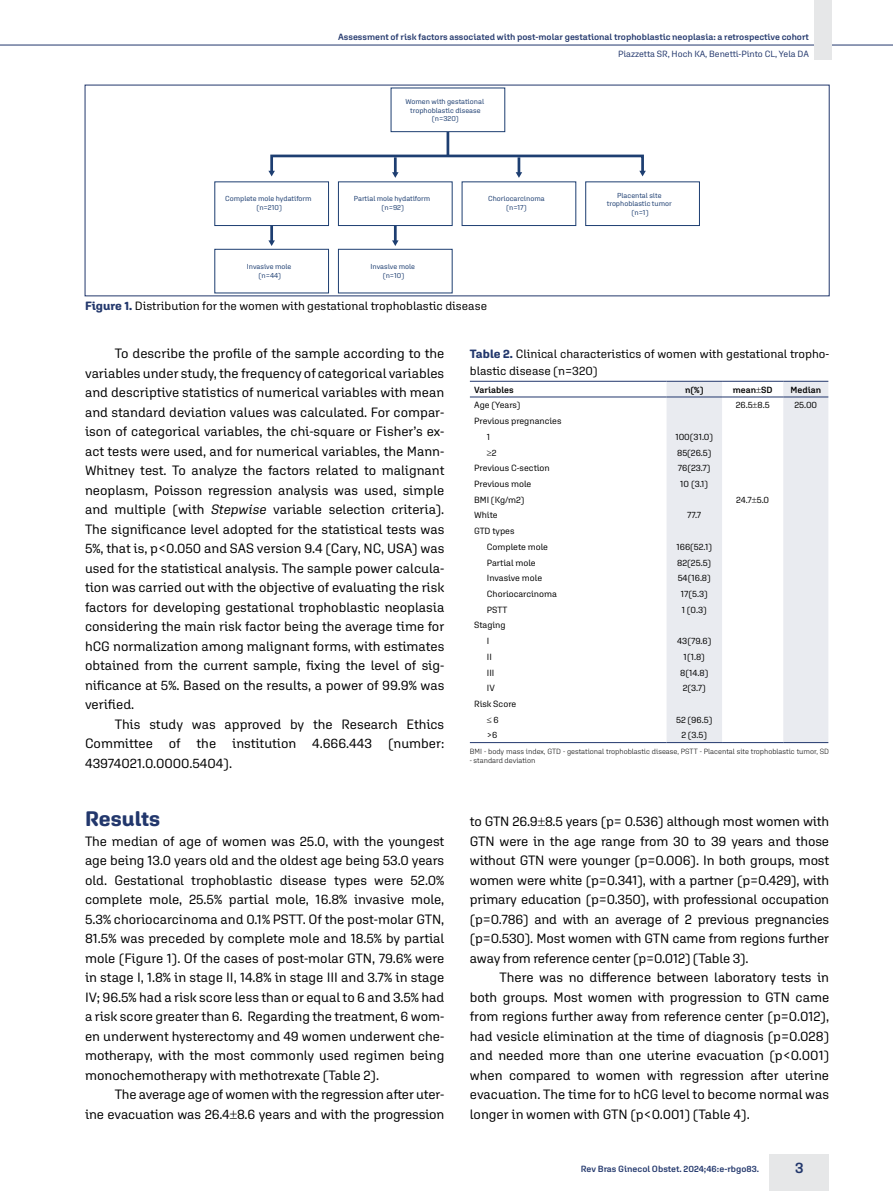
<style>
.page{position:relative;width:893px;height:1191px;background:#fff}
.page>*{position:absolute;margin:0;border:0;box-sizing:border-box;transform-origin:0 0}
.t1{font:700 21px "Aglet Sans";color:#22376c}
.t2{font:600 15px "Aglet Sans";color:#22376c}
.t3{font:13.5px/19.5px "Aglet Sans";letter-spacing:-.005em;color:#000;text-align:justify}
.t4{font:12px/16.5px "Aglet Sans";color:#000}
.t5{font:9px/15.8px "Aglet Sans";color:#000}
.t6{font:600 9px "Aglet Sans";color:#22376c}
.t7{font:9px "Aglet Sans";color:#22376c}
.t8{font:600 9px "Aglet Sans";color:#000}
.t9{font:300 7.5px "Aglet Sans";color:#000}
.t10{font:7.2px/8.7px "Aglet Sans";color:#1d3e71;text-align:center}
.s1{font-weight:700;color:#22376c}
.s2{font-style:italic}
</style>
<div class="page">
<div style="left:770px;top:1154px;width:59px;height:37px;background:#e6e7e8"></div>
<hr style="left:0;top:45px;width:893px;height:1px;background:#22376c">
<div style="left:814px;top:0;width:18px;height:60px;background:#e6e7e8"></div>
<hr style="left:447px;top:122px;width:2px;height:34px;background:#1d3e71">
<hr style="left:270px;top:205px;width:3px;height:36px;background:#1d3e71">
<svg style="left:268px;top:240px;width:7px;height:6px"></svg>
<hr style="left:394px;top:205px;width:3px;height:36px;background:#1d3e71">
<svg style="left:392px;top:240px;width:7px;height:6px"></svg>
<hr style="left:394px;top:157px;width:3px;height:16px;background:#1d3e71">
<svg style="left:392px;top:173px;width:6px;height:5px"></svg>
<svg style="left:516px;top:159px;width:6px;height:19px"></svg>
<div style="left:270px;top:155px;width:374px;height:18px;border:3px solid #1d3e71"></div>
<svg style="left:268px;top:171px;width:7px;height:5px"></svg>
<svg style="left:639px;top:171px;width:7px;height:5px"></svg>
<div style="left:391px;top:88px;width:114px;height:44px;background:#fff"></div>
<div style="left:391px;top:88px;width:114px;height:44px;border:1px solid #1d3e71"></div>
<div style="left:215px;top:182px;width:114px;height:43px;background:#fff"></div>
<div style="left:215px;top:182px;width:114px;height:44px;border:1px solid #1d3e71"></div>
<div style="left:338px;top:182px;width:114px;height:43px;background:#fff"></div>
<div style="left:338px;top:182px;width:114px;height:44px;border:1px solid #1d3e71"></div>
<div style="left:215px;top:249px;width:114px;height:44px;border:1px solid #1d3e71"></div>
<div style="left:338px;top:249px;width:114px;height:44px;border:1px solid #1d3e71"></div>
<div style="left:462px;top:182px;width:114px;height:44px;border:1px solid #1d3e71"></div>
<div style="left:585px;top:182px;width:115px;height:44px;border:1px solid #1d3e71"></div>
<svg style="left:666px;top:382px;width:162px;height:360px;fill:#e9ebf0"></svg>
<hr style="left:470px;top:381px;width:196px;height:1px;background:#22376c">
<hr style="left:666px;top:381px;width:56px;height:1px;background:#22376c">
<hr style="left:722px;top:381px;width:61px;height:1px;background:#22376c">
<hr style="left:783px;top:381px;width:45px;height:1px;background:#22376c">
<hr style="left:470px;top:396px;width:196px;height:1px;background:#22376c">
<hr style="left:666px;top:396px;width:56px;height:1px;background:#22376c">
<hr style="left:722px;top:396px;width:61px;height:1px;background:#22376c">
<hr style="left:783px;top:396px;width:45px;height:1px;background:#22376c">
<hr style="left:470px;top:742px;width:196px;height:1px;background:#22376c">
<hr style="left:666px;top:742px;width:56px;height:1px;background:#22376c">
<hr style="left:722px;top:742px;width:61px;height:1px;background:#22376c">
<hr style="left:783px;top:742px;width:45px;height:1px;background:#22376c">
<svg style="left:756px;top:387px;width:5px;height:6px"></svg>
<svg style="left:753px;top:403px;width:4px;height:5px"></svg>
<svg style="left:752px;top:497px;width:5px;height:6px"></svg>
<p class="t6" style="left:338px;top:31px;width:472px">Assessment of risk factors associated with post-molar gestational trophoblastic neoplasia: a retrospective cohort</p>
<p class="t7" style="left:618px;top:49px;width:192px">Piazzetta SR, Hoch KA, Benetti-Pinto CL, Yela DA</p>
<p class="t10" style="left:405px;top:97px;width:80px">Women with gestational trophoblastic disease (n=320)</p>
<p class="t10" style="left:225px;top:194px;width:88px">Complete mole hydatiform (n=210)</p>
<p class="t10" style="left:354px;top:194px;width:78px">Partial mole hydatiform (n=92)</p>
<p class="t10" style="left:247px;top:262px;width:46px">Invasive mole (n=44)</p>
<p class="t10" style="left:371px;top:262px;width:46px">Invasive mole (n=10)</p>
<p class="t10" style="left:488px;top:194px;width:58px">Choriocarcinoma (n=17)</p>
<p class="t10" style="left:607px;top:191px;width:66px">Placental site trophoblastic tumor (n=1)</p>
<p class="t4" style="left:85px;top:297px;width:404px"><span class="s1">Figure 1.</span> Distribution for the women with gestational trophoblastic disease</p>
<p class="t4" style="left:470px;top:346px;width:361px"><span class="s1">Table 2.</span> Clinical characteristics of women with gestational tropho&shy;blastic disease (n=320)</p>
<p class="t8" style="left:474px;top:384px;width:41px">Variables</p>
<p class="t8" style="left:685px;top:384px;width:20px">n(%)</p>
<p class="t8" style="left:733px;top:384px;width:41px">mean SD</p>
<p class="t8" style="left:790px;top:384px;width:32px">Median</p>
<p class="t5" style="left:474px;top:397px;width:48px">Age (Years)</p>
<p class="t5" style="left:736px;top:397px;width:35px">26.5 8.5</p>
<p class="t5" style="left:794px;top:397px;width:24px">25.00</p>
<p class="t5" style="left:487px;top:413px;width:76px;text-indent:-13px">Previous pregnancies<br>1</p>
<p class="t3" style="left:85px;top:343px;width:361px;text-indent:30px">To describe the profile of the sample according to the variables under study, the frequency of categorical variables and descriptive statistics of numerical variables with mean and standard deviation values was calculated. For compar&shy;ison of categorical variables, the chi-square or Fisher’s ex&shy;act tests were used, and for numerical variables, the Mann-Whitney test. To analyze the factors related to malignant neoplasm, Poisson regression analysis was used, simple and multiple (with <span class="s2">Stepwise</span> variable selection criteria).<br>The significance level adopted for the statistical tests was 5%, that is, p&lt;0.050 and SAS version 9.4 (Cary, NC, USA) was used for the statistical analysis. The sample power calcula&shy;tion was carried out with the objective of evaluating the risk factors for developing gestational trophoblastic neoplasia considering the main risk factor being the average time for hCG normalization among malignant forms, with estimates obtained from the current sample, fixing the level of sig&shy;nificance at 5%. Based on the results, a power of 99.9% was verified.</p>
<p class="t3" style="left:85px;top:714px;width:361px;text-indent:30px">This study was approved by the Research Ethics Committee of the institution 4.666.443 (number:<br>43974021.0.0000.5404).</p>
<p class="t5" style="left:675px;top:429px;width:39px">100(31.0)</p>
<p class="t5" style="left:487px;top:444px;width:11px">≥2</p>
<p class="t5" style="left:677px;top:444px;width:36px">85(26.5)</p>
<p class="t5" style="left:474px;top:460px;width:77px">Previous C-section</p>
<p class="t5" style="left:678px;top:460px;width:34px">76(23.7)</p>
<p class="t5" style="left:474px;top:476px;width:59px">Previous mole</p>
<p class="t5" style="left:680px;top:476px;width:30px">10 (3.1)</p>
<p class="t5" style="left:474px;top:491px;width:52px">BMI (Kg/m2)</p>
<p class="t5" style="left:736px;top:491px;width:35px">24.7 5.0</p>
<p class="t5" style="left:474px;top:507px;width:25px">White</p>
<p class="t5" style="left:687px;top:507px;width:16px">77.7</p>
<p class="t5" style="left:487px;top:523px;width:63px;text-indent:-13px">GTD types<br>Complete mole</p>
<p class="t5" style="left:676px;top:539px;width:37px">166(52.1)</p>
<p class="t5" style="left:487px;top:554px;width:50px">Partial mole</p>
<p class="t5" style="left:677px;top:554px;width:35px">82(25.5)</p>
<p class="t5" style="left:487px;top:570px;width:57px">Invasive mole</p>
<p class="t5" style="left:678px;top:570px;width:35px">54(16.8)</p>
<p class="t5" style="left:487px;top:586px;width:72px">Choriocarcinoma</p>
<p class="t5" style="left:681px;top:586px;width:29px">17(5.3)</p>
<p class="t5" style="left:487px;top:601px;width:22px">PSTT</p>
<p class="t5" style="left:682px;top:601px;width:27px">1 (0.3)</p>
<p class="t5" style="left:474px;top:617px;width:33px;text-align:center">Staging<br>I</p>
<p class="t5" style="left:677px;top:633px;width:36px">43(79.6)</p>
<p class="t5" style="left:487px;top:648px;width:7px">II</p>
<p class="t5" style="left:684px;top:648px;width:23px">1(1.8)</p>
<p class="t5" style="left:487px;top:664px;width:9px">III</p>
<p class="t5" style="left:680px;top:664px;width:30px">8(14.8)</p>
<p class="t5" style="left:487px;top:680px;width:10px">IV</p>
<p class="t5" style="left:683px;top:680px;width:25px">2(3.7)</p>
<p class="t5" style="left:474px;top:696px;width:44px;text-align:center">Risk Score ≤ 6</p>
<p class="t5" style="left:676px;top:711px;width:38px">52 (96.5)</p>
<p class="t5" style="left:487px;top:727px;width:12px">&gt;6</p>
<p class="t5" style="left:681px;top:727px;width:27px">2 (3.5)</p>
<p class="t9" style="left:470px;top:747px;width:361px">BMI - body mass index, GTD - gestational trophoblastic disease, PSTT - Placental site trophoblastic tumor, SD</p>
<p class="t9" style="left:470px;top:756px;width:67px">- standard deviation</p>
<h1 class="t1" style="left:85px;top:806px;width:77px">Results</h1>
<p class="t3" style="left:85px;top:831px;width:361px">The median of age of women was 25.0, with the youngest age being 13.0 years old and the oldest age being 53.0 years old. Gestational trophoblastic disease types were 52.0% complete mole, 25.5% partial mole, 16.8% invasive mole, 5.3% choriocarcinoma and 0.1% PSTT. Of the post-molar GTN, 81.5% was preceded by complete mole and 18.5% by partial mole (Figure 1). Of the cases of post-molar GTN, 79.6% were in stage I, 1.8% in stage II, 14.8% in stage III and 3.7% in stage IV; 96.5% had a risk score less than or equal to 6 and 3.5% had a risk score greater than 6. Regarding the treatment, 6 wom&shy;en underwent hysterectomy and 49 women underwent che&shy;motherapy, with the most commonly used regimen being monochemotherapy with methotrexate (Table 2).</p>
<p class="t3" style="left:85px;top:1084px;width:361px;text-align:right">The average age of women with the regression after uter-<br>ine evacuation was 26.4 8.6 years and with the progression</p>
<p class="t3" style="left:470px;top:811px;width:361px">to GTN 26.9 8.5 years (p= 0.536) although most women with GTN were in the age range from 30 to 39 years and those without GTN were younger (p=0.006). In both groups, most women were white (p=0.341), with a partner (p=0.429), with primary education (p=0.350), with professional occupation (p=0.786) and with an average of 2 previous pregnancies (p=0.530). Most women with GTN came from regions further away from reference center (p=0.012) (Table 3).</p>
<p class="t3" style="left:470px;top:967px;width:361px;text-indent:30px">There was no difference between laboratory tests in both groups. Most women with progression to GTN came from regions further away from reference center (p=0.012), had vesicle elimination at the time of diagnosis (p=0.028) and needed more than one uterine evacuation (p&lt;0.001) when compared to women with regression after uterine evacuation. The time for to hCG level to become normal was longer in women with GTN (p&lt;0.001) (Table 4).</p>
<p class="t6" style="left:581px;top:1163px;width:180px">Rev Bras Ginecol Obstet. 2024;46:e-rbgo83.</p>
<p class="t2" style="left:795px;top:1158px;width:10px">3</p>
</div>
